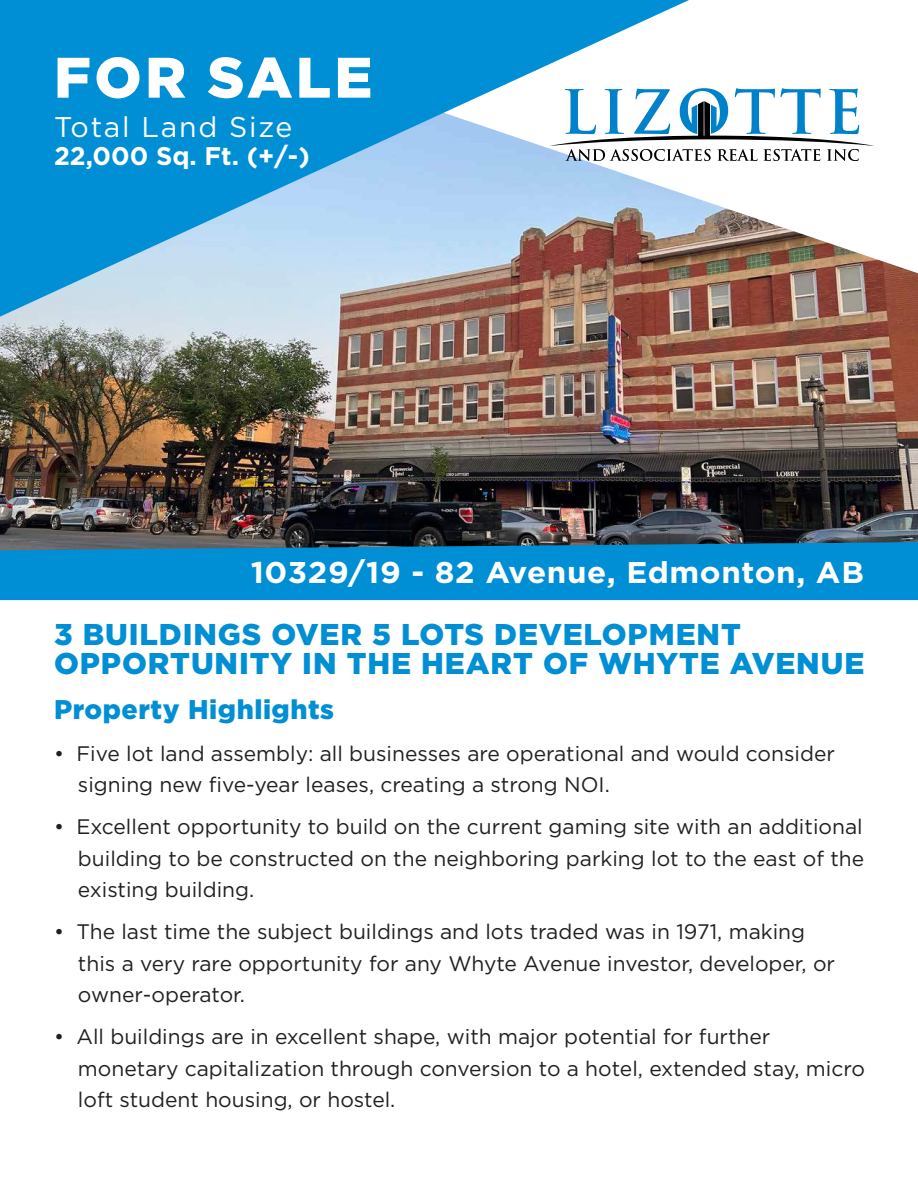
<style>
.page{position:relative;width:918px;height:1188px;background:#fff}
.page>*{position:absolute;margin:0;border:0;box-sizing:border-box;transform-origin:0 0}
.t1{font:900 57px "Gotham";letter-spacing:.06em;color:#fff}
.t2{font:900 30px/28.5px "Gotham";letter-spacing:.03em;color:#008fd4}
.t3{font:700 30px "Gotham";letter-spacing:.02em;color:#fff;scale:1.04 1}
.t4{font:28.5px "Gotham";letter-spacing:.06em;color:#fff}
.t5{font:900 27px "Gotham";letter-spacing:.02em;color:#008fd4}
.t6{font:700 25.5px "Gotham";color:#fff}
.t7{font:21px/31.5px "Gotham";color:#221f1f}
</style>
<div class="page">
<img style="left:0;top:273px;width:918px;height:269px">
<img style="left:689px;top:196px;width:228px;height:77px">
<svg style="left:689px;top:88px;width:185px;height:73px"></svg>
<svg style="left:0;top:0;width:689px;height:317px;background:#5eaad3"></svg>
<svg style="left:0;top:542px;width:918px;height:58px;background:#058aca"></svg>
<h1 class="t1" style="left:54px;top:52px;width:320px">FOR SALE</h1>
<h3 class="t4" style="left:54px;top:114px;width:240px">Total Land Size</h3>
<p class="t6" style="left:54px;top:145px;width:257px">22,000 Sq. Ft. (+/-)</p>
<h2 class="t3" style="left:251px;top:559px;width:591px">10329/19 - 82 Avenue, Edmonton, AB</h2>
<h2 class="t2" style="left:54px;top:622px;width:812px">3 BUILDINGS OVER 5 LOTS DEVELOPMENT<br>OPPORTUNITY IN THE HEART OF WHYTE AVENUE</h2>
<p class="t5" style="left:54px;top:697px;width:282px">Property Highlights</p>
<p class="t7" style="left:78px;top:738px;width:758px;text-indent:-24px">• Five lot land assembly: all businesses are operational and would consider signing new five-year leases, creating a strong NOI.</p>
<p class="t7" style="left:78px;top:812px;width:788px;text-align:justify;text-indent:-24px">• Excellent opportunity to build on the current gaming site with an additional building to be constructed on the neighboring parking lot to the east of the existing building.</p>
<p class="t7" style="left:78px;top:917px;width:759px;text-indent:-24px">• The last time the subject buildings and lots traded was in 1971, making this a very rare opportunity for any Whyte Avenue investor, developer, or owner-operator.</p>
<p class="t7" style="left:78px;top:1022px;width:788px;text-indent:-24px">• All buildings are in excellent shape, with major potential for further monetary capitalization through conversion to a hotel, extended stay, micro loft student housing, or hostel.</p>
</div>
